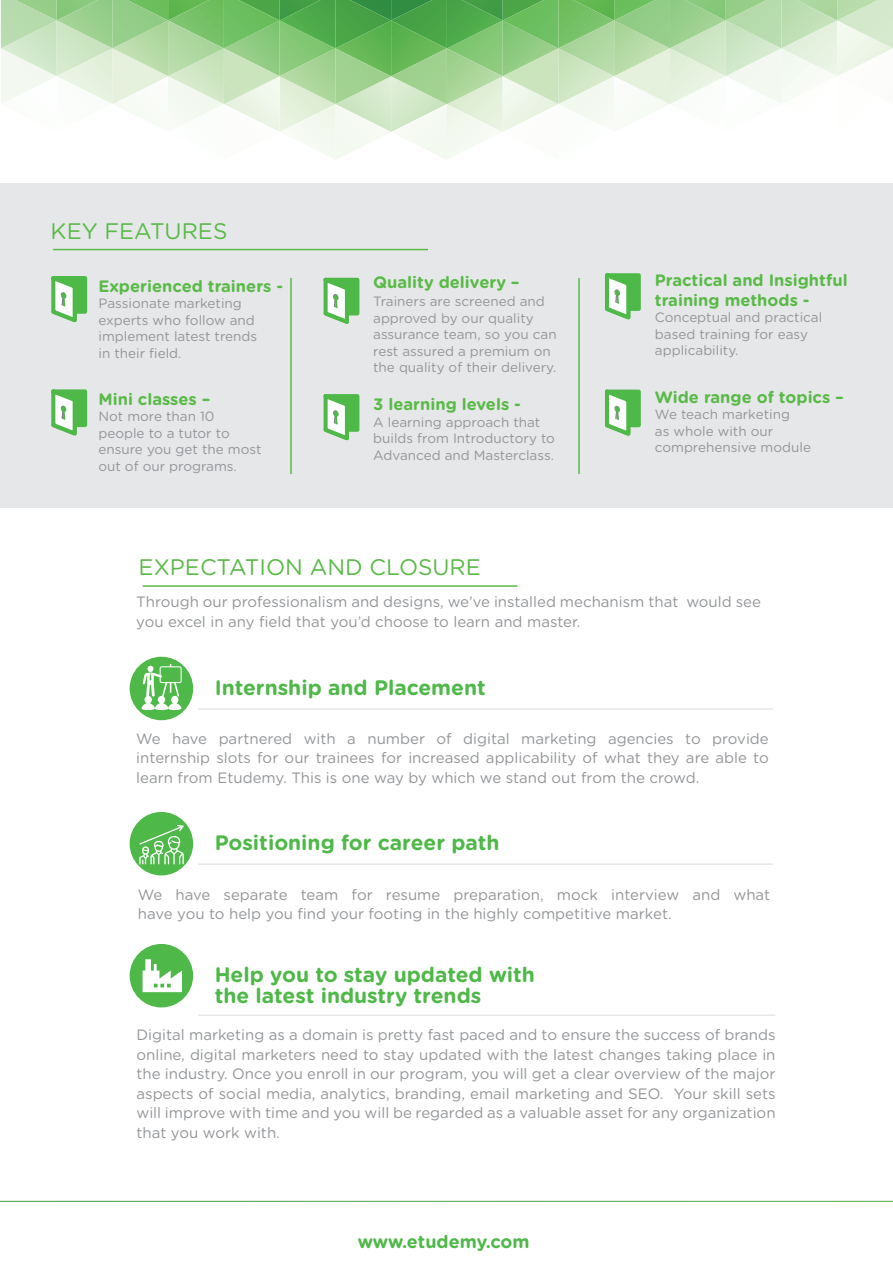
<style>
.page{position:relative;width:893px;height:1263px;background:#fff}
.page>*{position:absolute;margin:0;border:0;box-sizing:border-box;transform-origin:0 0}
.t1{font:22.5px "Gotham Rounded";color:#59ba47}
.t2{font:700 21px/21px "Gotham Rounded";color:#4eb848}
.t3{font:700 18px "Gotham Rounded";color:#4eb848}
.t4{font:700 16.5px/19.5px "Gotham Rounded";color:#59ba47}
.t5{font:15px/19.5px "Gotham Rounded";color:#939598;text-align:justify}
.t6{font:13.5px/16.5px "Gotham Rounded";color:#939598}
</style>
<div class="page">
<hr style="left:892px;top:503px;width:1px;height:325px;background:#e6e7e9">
<div style="left:0;top:183px;width:893px;height:325px;background:#e6e7e9"></div>
<svg style="left:1px;top:0;width:892px;height:160px"></svg>
<div style="left:130px;top:657px;width:63px;height:63px;background:#4eb848;border-radius:50%"></div>
<hr style="left:198px;top:708px;width:575px;height:2px;background:#e6e7e9">
<div style="left:130px;top:812px;width:63px;height:63px;background:#4eb848;border-radius:50%"></div>
<hr style="left:198px;top:863px;width:575px;height:2px;background:#e6e7e9">
<div style="left:130px;top:944px;width:63px;height:63px;background:#4eb848;border-radius:50%"></div>
<hr style="left:198px;top:1014px;width:577px;height:2px;background:#e6e7e9">
<hr style="left:143px;top:585px;width:375px;height:2px;background:#59ba47">
<hr style="left:290px;top:278px;width:2px;height:196px;background:#59ba47">
<hr style="left:578px;top:278px;width:2px;height:196px;background:#59ba47">
<hr style="left:53px;top:249px;width:375px;height:1px;background:#59ba47">
<svg style="left:51px;top:276px;width:37px;height:47px;background:#94d191"></svg>
<svg style="left:51px;top:389px;width:37px;height:47px;background:#94d191"></svg>
<svg style="left:323px;top:277px;width:37px;height:47px;background:#94d191"></svg>
<svg style="left:323px;top:394px;width:37px;height:47px;background:#94d191"></svg>
<svg style="left:605px;top:273px;width:36px;height:47px;background:#92d08f"></svg>
<svg style="left:605px;top:389px;width:36px;height:47px;background:#92d08f"></svg>
<svg style="left:139px;top:825px;width:45px;height:39px"></svg>
<svg style="left:143px;top:959px;width:39px;height:33px"></svg>
<svg style="left:142px;top:664px;width:40px;height:46px"></svg>
<h1 class="t1" style="left:51px;top:215px;width:178px">KEY FEATURES</h1>
<p class="t4" style="left:98px;top:275px;width:186px">Experienced trainers -</p>
<p class="t6" style="left:98px;top:294px;width:160px">Passionate marketing experts who follow and implement latest trends in their field.</p>
<p class="t4" style="left:98px;top:388px;width:114px">Mini classes –</p>
<p class="t6" style="left:98px;top:407px;width:165px">Not more than 10 people to a tutor to ensure you get the most out of our programs.</p>
<p class="t4" style="left:373px;top:272px;width:148px">Quality delivery –</p>
<p class="t6" style="left:373px;top:293px;width:185px">Trainers are screened and approved by our quality assurance team, so you can rest assured a premium on the quality of their delivery.</p>
<p class="t4" style="left:373px;top:394px;width:149px">3 learning levels -</p>
<p class="t6" style="left:373px;top:413px;width:183px">A learning approach that builds from Introductory to<br>Advanced and Masterclass.</p>
<h1 class="t1" style="left:139px;top:552px;width:344px">EXPECTATION AND CLOSURE</h1>
<p class="t4" style="left:655px;top:270px;width:194px">Practical and Insightful training methods -</p>
<p class="t6" style="left:655px;top:309px;width:169px">Conceptual and practical based training for easy applicability.</p>
<p class="t4" style="left:655px;top:387px;width:191px">Wide range of topics –</p>
<p class="t6" style="left:655px;top:406px;width:158px">We teach marketing<br>as whole with our comprehensive module</p>
<p class="t5" style="left:136px;top:591px;width:626px">Through our professionalism and designs, we’ve installed mechanism that would see you excel in any field that you’d choose to learn and master.</p>
<h2 class="t2" style="left:215px;top:676px;width:273px">Internship and Placement</h2>
<p class="t5" style="left:136px;top:728px;width:634px">We have partnered with a number of digital marketing agencies to provide internship slots for our trainees for increased applicability of what they are able to learn from Etudemy. This is one way by which we stand out from the crowd.</p>
<h2 class="t2" style="left:215px;top:831px;width:286px">Positioning for career path</h2>
<p class="t5" style="left:138px;top:884px;width:634px">We have separate team for resume preparation, mock interview and what have you to help you find your footing in the highly competitive market.</p>
<h2 class="t2" style="left:215px;top:963px;width:322px">Help you to stay updated with the latest industry trends</h2>
<p class="t5" style="left:136px;top:1024px;width:641px">Digital marketing as a domain is pretty fast paced and to ensure the success of brands online, digital marketers need to stay updated with the latest changes taking place in the industry. Once you enroll in our program, you will get a clear overview of the major aspects of social media, analytics, branding, email marketing and SEO. Your skill sets will improve with time and you will be regarded as a valuable asset for any organization that you work with.</p>
<p class="t3" style="left:358px;top:1228px;width:173px">www.etudemy.com</p>
</div>
